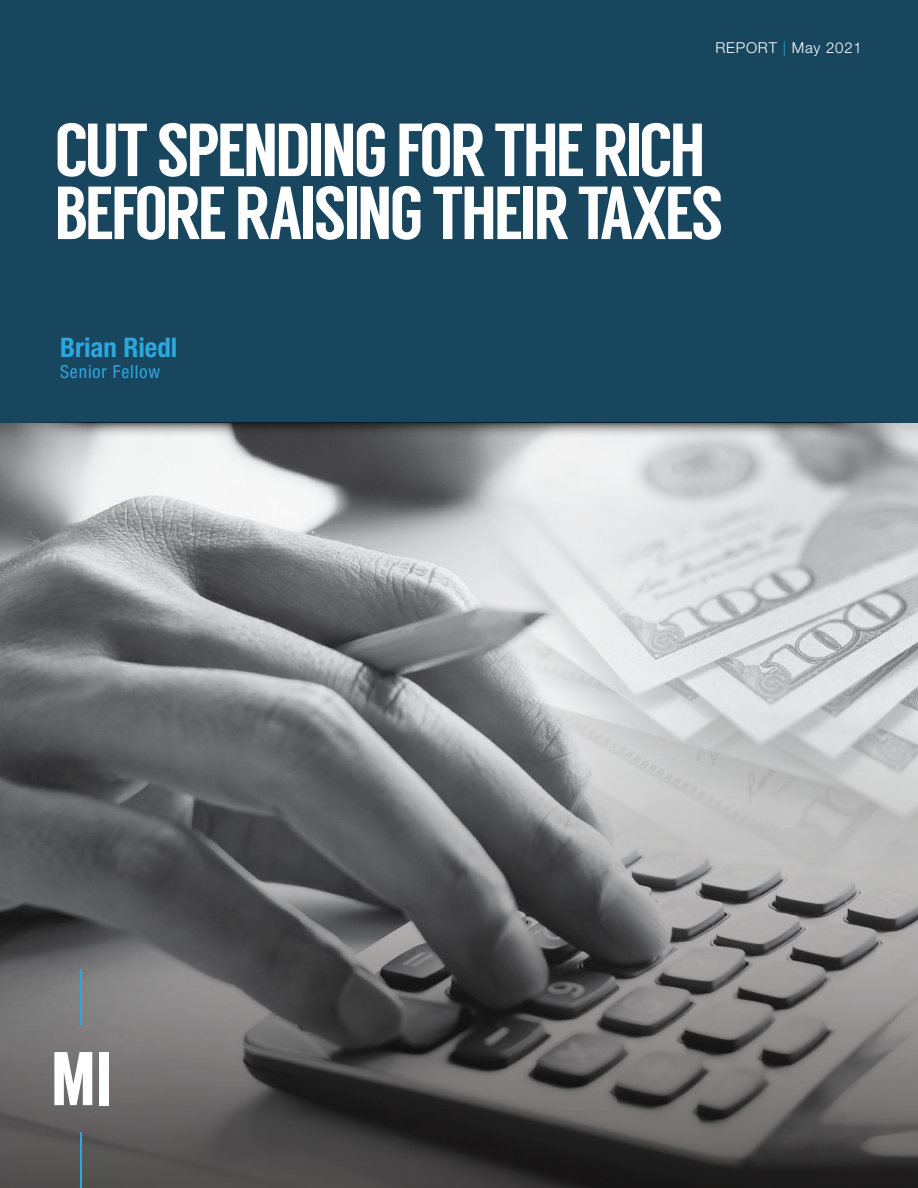
<style>
.page{position:relative;width:918px;height:1188px;background:#fff}
.page>*{position:absolute;margin:0;border:0;box-sizing:border-box;transform-origin:0 0}
.t1{font:75px/63px "Langdon";letter-spacing:-.04em;color:#fff}
.t2{font:700 condensed 27px "Helvetica Neue LT Pro";color:#2da7df}
.t3{font:condensed 18px "Helvetica Neue LT Pro";letter-spacing:.05em;color:#2da7df}
.t4{font:300 15px "Helvetica Neue LT Pro";letter-spacing:.05em;color:#fff}
.s1{color:#2da7df}
</style>
<div class="page">
<img style="left:0;top:440px;width:474px;height:268px">
<img style="left:474px;top:440px;width:444px;height:268px">
<div style="left:0;top:0;width:918px;height:422px;background:#19465f"></div>
<svg style="left:0;top:708px;width:918px;height:480px;background:#6c6c6c"></svg>
<hr style="left:81px;top:969px;width:1px;height:56px;background:#2da7df">
<hr style="left:81px;top:1133px;width:1px;height:55px;background:#2da7df">
<svg style="left:54px;top:1052px;width:38px;height:53px"></svg>
<div style="left:99px;top:1052px;width:9px;height:53px;background:#fff"></div>
<svg style="left:0;top:422px;width:918px;height:18px;background:#8c8f91"></svg>
<p class="t4" style="left:716px;top:39px;width:148px">REPORT <span class="s1">|</span> May 2021</p>
<p class="t1" style="left:54px;top:119px;width:671px">CUT SPENDING FOR THE RICH<br>BEFORE RAISING THEIR TAXES</p>
<p class="t2" style="left:60px;top:331px;width:119px">Brian Riedl</p>
<p class="t3" style="left:60px;top:361px;width:102px">Senior Fellow</p>
</div>
